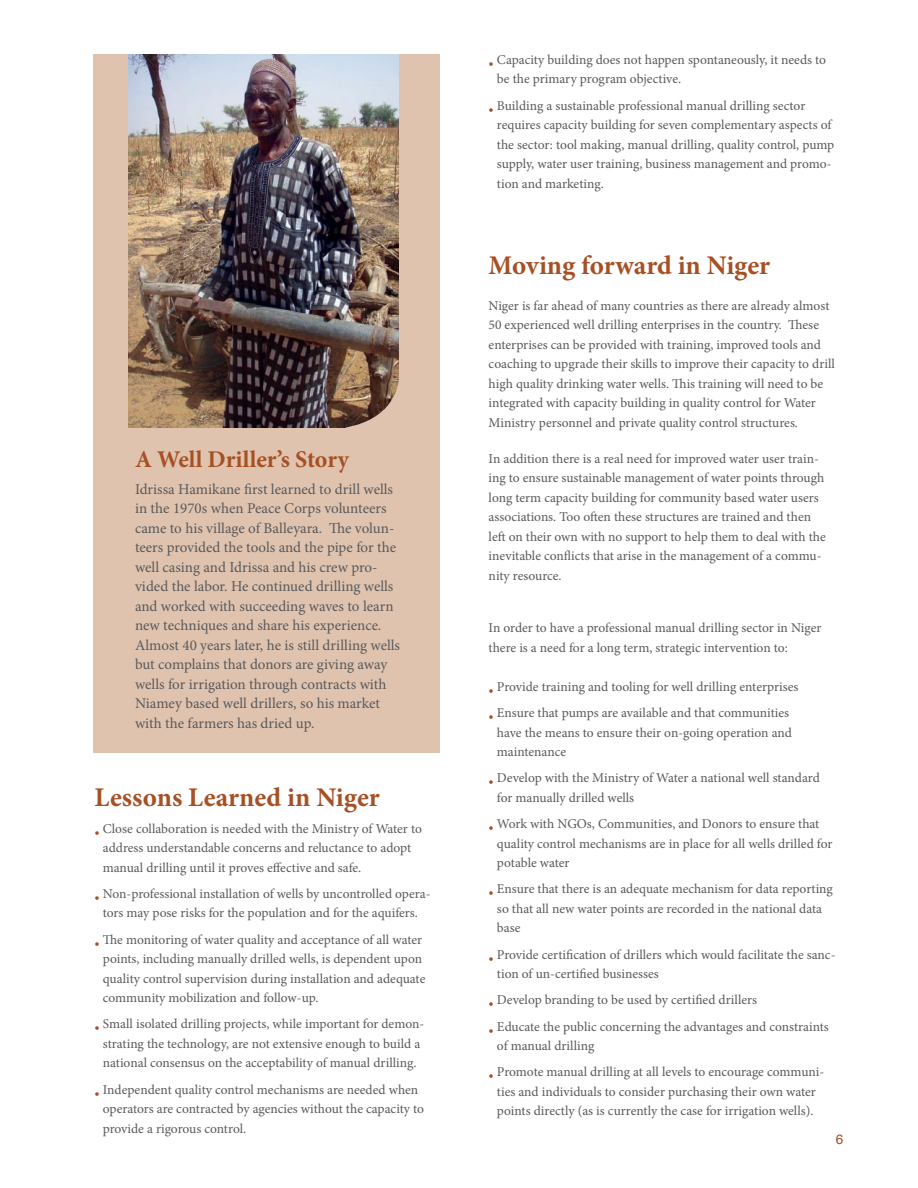
<style>
.page{position:relative;width:918px;height:1188px;background:#fff}
.page>*{position:absolute;margin:0;border:0;box-sizing:border-box;transform-origin:0 0}
.t1{font:700 27px "Minion Pro";letter-spacing:-.005em;color:#a65024}
.t2{font:700 24px "Minion Pro";color:#a65024}
.t3{font:15px/19.5px "Minion Pro";color:#58595b}
.t4{font:13.5px/19.5px "Minion Pro";color:#58595b}
.t5{font:13.5px "Helvetica";color:#a65024}
.s1{color:#a65024}
</style>
<div class="page">
<div style="left:93px;top:54px;width:347px;height:699px;background:#e0c3af"></div>
<img style="left:129px;top:54px;width:270px;height:373px">
<svg style="left:345px;top:370px;width:54px;height:58px"></svg>
<h2 class="t2" style="left:135px;top:443px;width:216px">A Well Driller’s Story</h2>
<p class="t3" style="left:135px;top:479px;width:267px">Idrissa Hamikane first learned to drill wells in the 1970s when Peace Corps volunteers came to his village of Balleyara. The volun&shy;teers provided the tools and the pipe for the well casing and Idrissa and his crew pro&shy;vided the labor. He continued drilling wells and worked with succeeding waves to learn new techniques and share his experience.<br>Almost 40 years later, he is still drilling wells but complains that donors are giving away wells for irrigation through contracts with Niamey based well drillers, so his market with the farmers has dried up.</p>
<h1 class="t1" style="left:94px;top:779px;width:287px">Lessons Learned in Niger</h1>
<p class="t4" style="left:103px;top:819px;width:321px;text-indent:-8px"><span class="s1">•</span> Close collaboration is needed with the Ministry of Water to address understandable concerns and reluctance to adopt manual drilling until it proves effective and safe.</p>
<p class="t4" style="left:94px;top:884px;width:338px;text-align:center"><span class="s1">•</span> Non-professional installation of wells by uncontrolled opera&shy;tors may pose risks for the population and for the aquifers.</p>
<p class="t4" style="left:103px;top:930px;width:324px;text-indent:-8px"><span class="s1">•</span> The monitoring of water quality and acceptance of all water points, including manually drilled wells, is dependent upon quality control supervision during installation and adequate community mobilization and follow-up.</p>
<p class="t4" style="left:94px;top:1014px;width:331px;text-align:center"><span class="s1">•</span> Small isolated drilling projects, while important for demon&shy;strating the technology, are not extensive enough to build a national consensus on the acceptability of manual drilling.</p>
<p class="t4" style="left:103px;top:1080px;width:323px;text-indent:-8px"><span class="s1">•</span> Independent quality control mechanisms are needed when operators are contracted by agencies without the capacity to provide a rigorous control.</p>
<p class="t4" style="left:497px;top:50px;width:331px;text-indent:-8px"><span class="s1">•</span> Capacity building does not happen spontaneously, it needs to be the primary program objective.</p>
<p class="t4" style="left:497px;top:96px;width:339px;text-indent:-8px"><span class="s1">•</span> Building a sustainable professional manual drilling sector requires capacity building for seven complementary aspects of the sector: tool making, manual drilling, quality control, pump supply, water user training, business management and promo&shy;tion and marketing.</p>
<h1 class="t1" style="left:489px;top:246px;width:283px">Moving forward in Niger</h1>
<p class="t4" style="left:489px;top:296px;width:348px">Niger is far ahead of many countries as there are already almost 50 experienced well drilling enterprises in the country. These enterprises can be provided with training, improved tools and coaching to upgrade their skills to improve their capacity to drill high quality drinking water wells. This training will need to be integrated with capacity building in quality control for Water Ministry personnel and private quality control structures.</p>
<p class="t4" style="left:489px;top:449px;width:339px">In addition there is a real need for improved water user train&shy;ing to ensure sustainable management of water points through long term capacity building for community based water users associations. Too often these structures are trained and then left on their own with no support to help them to deal with the inevitable conflicts that arise in the management of a commu&shy;nity resource.</p>
<p class="t4" style="left:489px;top:618px;width:334px">In order to have a professional manual drilling sector in Niger there is a need for a long term, strategic intervention to:</p>
<p class="t4" style="left:489px;top:677px;width:311px"><span class="s1">•</span> Provide training and tooling for well drilling enterprises</p>
<p class="t4" style="left:497px;top:703px;width:297px;text-indent:-8px"><span class="s1">•</span> Ensure that pumps are available and that communities have the means to ensure their on-going operation and maintenance</p>
<p class="t4" style="left:497px;top:768px;width:324px;text-indent:-8px"><span class="s1">•</span> Develop with the Ministry of Water a national well standard for manually drilled wells</p>
<p class="t4" style="left:497px;top:814px;width:337px;text-indent:-8px"><span class="s1">•</span> Work with NGOs, Communities, and Donors to ensure that quality control mechanisms are in place for all wells drilled for potable water</p>
<p class="t4" style="left:497px;top:879px;width:337px;text-indent:-8px"><span class="s1">•</span> Ensure that there is an adequate mechanism for data reporting so that all new water points are recorded in the national data base</p>
<p class="t4" style="left:497px;top:945px;width:340px;text-indent:-8px"><span class="s1">•</span> Provide certification of drillers which would facilitate the sanc&shy;tion of un-certified businesses</p>
<p class="t4" style="left:489px;top:990px;width:270px"><span class="s1">•</span> Develop branding to be used by certified drillers</p>
<p class="t4" style="left:497px;top:1017px;width:333px;text-indent:-8px"><span class="s1">•</span> Educate the public concerning the advantages and constraints of manual drilling</p>
<p class="t4" style="left:489px;top:1062px;width:337px;text-align:center"><span class="s1">•</span> Promote manual drilling at all levels to encourage communi&shy;ties and individuals to consider purchasing their own water points directly (as is currently the case for irrigation wells).</p>
<p class="t5" style="left:836px;top:1129px;width:9px">6</p>
</div>
